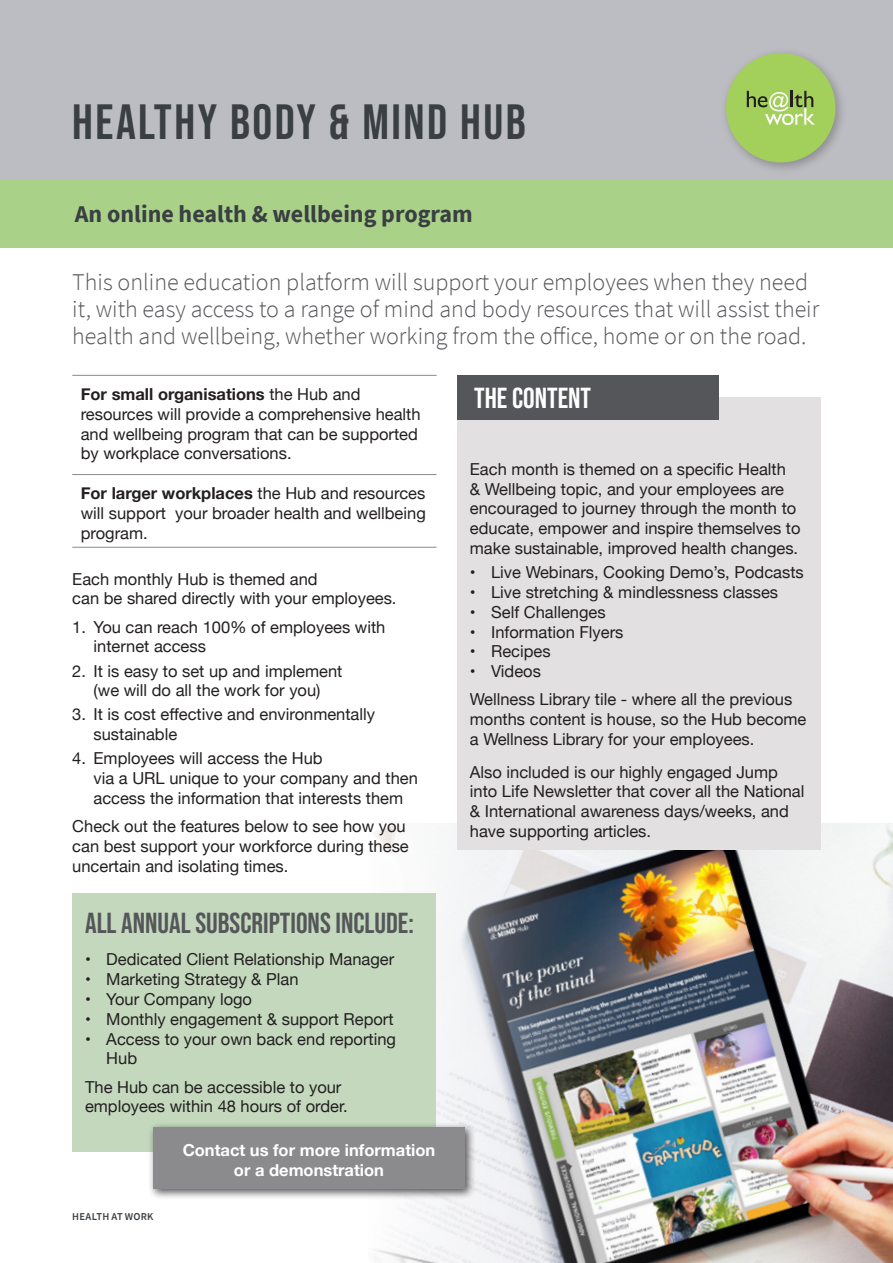
<style>
.page{position:relative;width:893px;height:1263px;background:#fff}
.page>*{position:absolute;margin:0;border:0;box-sizing:border-box;transform-origin:0 0}
._44_Header_gray_C_Be{font:49.5px "Bebas Neue";letter-spacing:.05em;color:#3a3f43}
._24_Content_gray_C_B{font:28.95px "Bebas Neue";color:#55565a}
._24_Content_gray_C_B-2{font:28.95px "Bebas Neue";color:#fff}
.Basic_Body_Copy{font:300 24px/27px "Source Sans Pro";color:#55565a}
.Basic_Body_Copy-2{font:700 24px "Source Sans Pro";color:#3a3f43}
.Basic_Body_Copy-3{font:16.5px/19.8px "Helvetica Neue";color:#231f20}
.Basic_Body_Copy-4{font:700 16.5px/19.8px "Helvetica Neue";color:#fff;text-align:center}
.t1{font:600 10.5px "Source Sans Pro";letter-spacing:.015em;color:#3a3f43}
.s1{font-weight:700}
</style>
<div class="page">
<img style="left:375px;top:823px;width:518px;height:440px">
<div style="left:0;top:0;width:893px;height:248px;background:#bcbdc2"></div>
<div style="left:720px;top:47px;width:128px;height:128px;background:#231f20;opacity:.3"></div>
<svg style="left:726px;top:53px;width:109px;height:109px"></svg>
<div style="left:0;top:179px;width:893px;height:69px;background:#a9d187"></div>
<div style="left:457px;top:397px;width:364px;height:453px;background:#e2e0e0"></div>
<div style="left:457px;top:375px;width:261px;height:44px;background:#55565a"></div>
<div style="left:72px;top:893px;width:364px;height:258px;background:#c3d8bd"></div>
<div style="left:148px;top:1122px;width:328px;height:78px;background:#231f20;opacity:.75"></div>
<div style="left:153px;top:1127px;width:312px;height:62px;background:#8b8a8d"></div>
<svg style="left:72px;top:546px;width:365px;height:1px"></svg>
<hr style="left:72px;top:375px;width:365px;height:1px;background:#8b8a8d">
<hr style="left:72px;top:474px;width:365px;height:1px;background:#8b8a8d">
<hr style="left:72px;top:547px;width:365px;height:1px;background:#8b8a8d">
<p class="_44_Header_gray_C_Be" style="left:72px;top:94px;width:455px">HEALTHY BODY &amp; MIND HUB</p>
<p class="Basic_Body_Copy-2" style="left:75px;top:198px;width:399px">An online health &amp; wellbeing program</p>
<p class="Basic_Body_Copy" style="left:72px;top:269px;width:749px">This online education platform will support your employees when they need it, with easy access to a range of mind and body resources that will assist their health and wellbeing, whether working from the office, home or on the road.</p>
<p class="Basic_Body_Copy-3" style="left:81px;top:385px;width:341px"><span class="s1">For small organisations</span> the Hub and resources will provide a comprehensive health and wellbeing program that can be supported by workplace conversations.</p>
<p class="Basic_Body_Copy-3" style="left:81px;top:484px;width:346px;text-align:justify"><span class="s1">For larger workplaces</span> the Hub and resources will support your broader health and wellbeing program.</p>
<p class="Basic_Body_Copy-3" style="left:72px;top:570px;width:326px">Each monthly Hub is themed and<br>can be shared directly with your employees.</p>
<p class="Basic_Body_Copy-3" style="left:94px;top:618px;width:293px;text-indent:-21px">1. You can reach 100% of employees with internet access</p>
<p class="Basic_Body_Copy-3" style="left:72px;top:662px;width:272px;text-align:center">2. It is easy to set up and implement (we will do all the work for you)</p>
<p class="Basic_Body_Copy-3" style="left:94px;top:705px;width:283px;text-indent:-21px">3. It is cost effective and environmentally sustainable</p>
<p class="Basic_Body_Copy-3" style="left:94px;top:749px;width:326px;text-indent:-21px">4. Employees will access the Hub<br>via a URL unique to your company and then access the information that interests them</p>
<p class="Basic_Body_Copy-3" style="left:72px;top:817px;width:338px">Check out the features below to see how you can best support your workforce during these uncertain and isolating times.</p>
<p class="_24_Content_gray_C_B" style="left:85px;top:906px;width:330px">ALL ANNUAL SUBSCRIPTIONS INCLUDE:</p>
<p class="Basic_Body_Copy-3" style="left:85px;top:950px;width:311px">• Dedicated Client Relationship Manager</p>
<p class="Basic_Body_Copy-3" style="left:85px;top:970px;width:215px">• Marketing Strategy &amp; Plan</p>
<p class="Basic_Body_Copy-3" style="left:85px;top:990px;width:169px">• Your Company logo</p>
<p class="Basic_Body_Copy-3" style="left:85px;top:1010px;width:310px">• Monthly engagement &amp; support Report</p>
<p class="Basic_Body_Copy-3" style="left:106px;top:1030px;width:291px;text-indent:-21px">• Access to your own back end reporting<br>Hub</p>
<p class="Basic_Body_Copy-3" style="left:85px;top:1078px;width:264px">The Hub can be accessible to your employees within 48 hours of order.</p>
<p class="t1" style="left:72px;top:1209px;width:83px">HEALTH AT WORK</p>
<p class="Basic_Body_Copy-4" style="left:183px;top:1141px;width:254px">Contact us for more information or a demonstration</p>
<p class="_24_Content_gray_C_B-2" style="left:474px;top:382px;width:118px">THE CONTENT</p>
<p class="Basic_Body_Copy-3" style="left:470px;top:460px;width:332px">Each month is themed on a specific Health<br>&amp; Wellbeing topic, and your employees are encouraged to journey through the month to educate, empower and inspire themselves to make sustainable, improved health changes.</p>
<p class="Basic_Body_Copy-3" style="left:470px;top:563px;width:335px">• Live Webinars, Cooking Demo’s, Podcasts</p>
<p class="Basic_Body_Copy-3" style="left:470px;top:583px;width:310px">• Live stretching &amp; mindlessness classes</p>
<p class="Basic_Body_Copy-3" style="left:470px;top:603px;width:137px">• Self Challenges</p>
<p class="Basic_Body_Copy-3" style="left:470px;top:623px;width:155px">• Information Flyers</p>
<p class="Basic_Body_Copy-3" style="left:470px;top:642px;width:82px">• Recipes</p>
<p class="Basic_Body_Copy-3" style="left:470px;top:662px;width:73px">• Videos</p>
<p class="Basic_Body_Copy-3" style="left:470px;top:691px;width:338px">Wellness Library tile - where all the previous months content is house, so the Hub become a Wellness Library for your employees.</p>
<p class="Basic_Body_Copy-3" style="left:470px;top:763px;width:336px">Also included is our highly engaged Jump into Life Newsletter that cover all the National &amp; International awareness days/weeks, and have supporting articles.</p>
</div>
